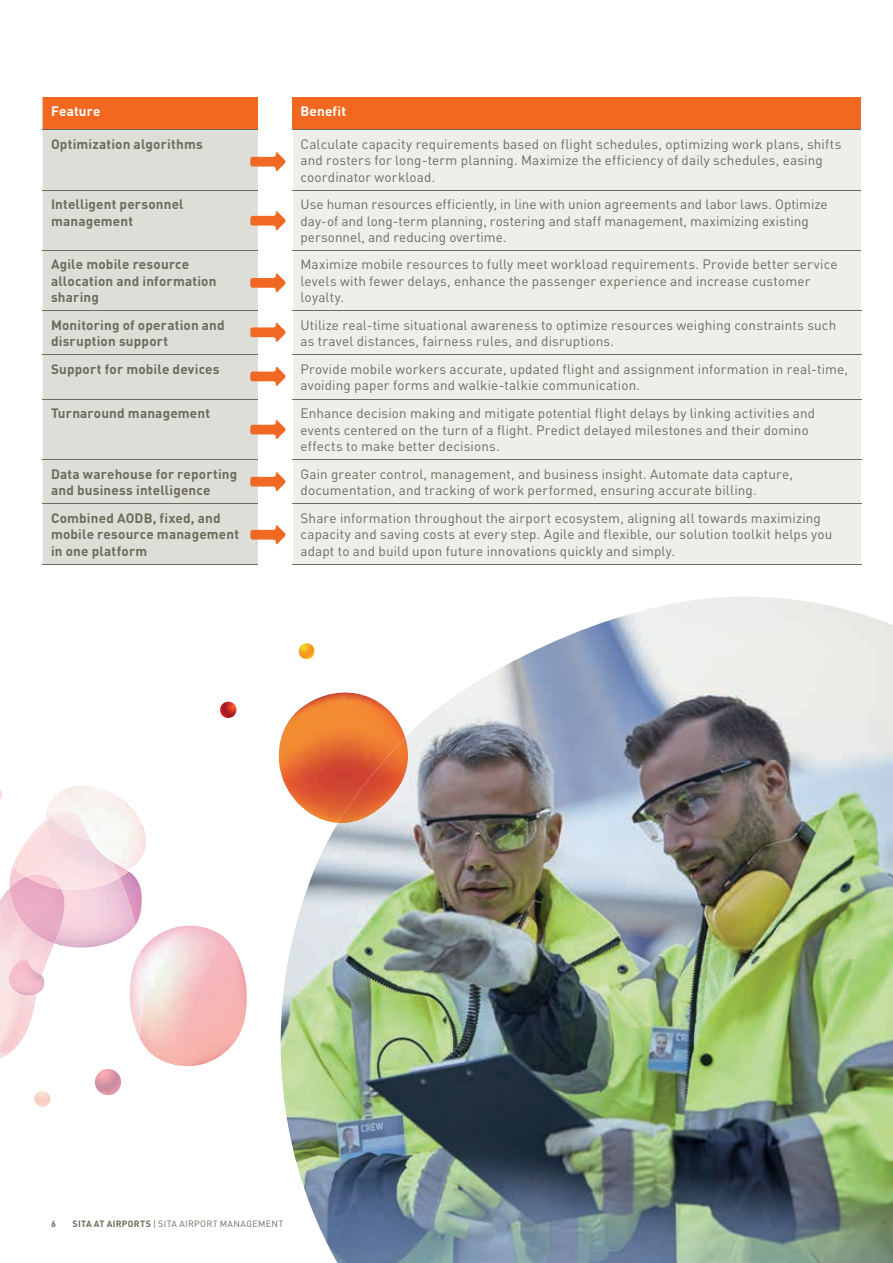
<style>
.page{position:relative;width:893px;height:1263px;background:#fff}
.page>*{position:absolute;margin:0;border:0;box-sizing:border-box;transform-origin:0 0}
.t1{font:13.5px/16.5px "DIN Pro";letter-spacing:.01em;color:#6d6c5c}
.t2{font:700 13.5px/16.5px "DIN Pro";letter-spacing:.015em;color:#6d6c5c}
.t3{font:700 13.5px "DIN Pro";letter-spacing:.015em;color:#fff}
.t4{font:9px "DIN Pro";letter-spacing:.03em;color:#6d6c5c}
.t5{font:700 9px "DIN Pro";color:#6d6c5c}
.s1{font-weight:700}
</style>
<div class="page">
<img style="left:310px;top:597px;width:583px;height:666px">
<img style="left:286px;top:597px;width:455px;height:608px">
<img style="left:140px;top:887px;width:2px;height:28px">
<img style="left:140px;top:926px;width:107px;height:140px">
<img style="left:9px;top:877px;width:131px;height:224px">
<img style="left:0;top:888px;width:54px;height:171px">
<img style="left:10px;top:871px;width:125px;height:76px">
<img style="left:10px;top:877px;width:54px;height:66px">
<img style="left:129px;top:952px;width:15px;height:86px">
<img style="left:42px;top:976px;width:2px;height:17px">
<img style="left:9px;top:959px;width:33px;height:36px">
<img style="left:34px;top:1091px;width:16px;height:16px">
<img style="left:95px;top:1069px;width:28px;height:26px">
<svg style="left:120px;top:870px;width:9px;height:8px"></svg>
<img style="left:120px;top:823px;width:26px;height:47px">
<img style="left:120px;top:861px;width:7px;height:12px">
<svg style="left:0;top:789px;width:2px;height:10px"></svg>
<img style="left:13px;top:823px;width:107px;height:67px">
<img style="left:27px;top:875px;width:34px;height:14px">
<img style="left:46px;top:823px;width:72px;height:51px">
<img style="left:42px;top:795px;width:100px;height:28px">
<img style="left:63px;top:786px;width:52px;height:55px">
<img style="left:42px;top:795px;width:5px;height:14px">
<img style="left:47px;top:791px;width:54px;height:50px">
<img style="left:51px;top:811px;width:40px;height:29px">
<hr style="left:292px;top:564px;width:570px;height:1px;background:#6d6c5c">
<svg style="left:220px;top:702px;width:17px;height:16px"></svg>
<svg style="left:298px;top:643px;width:18px;height:17px"></svg>
<img style="left:279px;top:692px;width:126px;height:131px">
<img style="left:338px;top:737px;width:70px;height:86px">
<svg style="left:43px;top:97px;width:818px;height:468px;background:#e8ded5"></svg>
<p class="t3" style="left:51px;top:100px;width:51px">Feature</p>
<p class="t3" style="left:300px;top:100px;width:47px">Benefit</p>
<p class="t2" style="left:51px;top:134px;width:153px">Optimization algorithms</p>
<p class="t1" style="left:300px;top:134px;width:542px">Calculate capacity requirements based on flight schedules, optimizing work plans, shifts and rosters for long-term planning. Maximize the efficiency of daily schedules, easing coordinator workload.</p>
<p class="t2" style="left:51px;top:194px;width:134px">Intelligent personnel management</p>
<p class="t1" style="left:300px;top:195px;width:529px">Use human resources efficiently, in line with union agreements and labor laws. Optimize day-of and long-term planning, rostering and staff management, maximizing existing personnel, and reducing overtime.</p>
<p class="t2" style="left:51px;top:255px;width:167px">Agile mobile resource allocation and information sharing</p>
<p class="t1" style="left:300px;top:255px;width:539px">Maximize mobile resources to fully meet workload requirements. Provide better service levels with fewer delays, enhance the passenger experience and increase customer loyalty.</p>
<p class="t2" style="left:51px;top:315px;width:175px">Monitoring of operation and disruption support</p>
<p class="t1" style="left:300px;top:315px;width:537px">Utilize real-time situational awareness to optimize resources weighing constraints such as travel distances, fairness rules, and disruptions.</p>
<p class="t2" style="left:51px;top:359px;width:170px">Support for mobile devices</p>
<p class="t1" style="left:300px;top:359px;width:549px">Provide mobile workers accurate, updated flight and assignment information in real-time, avoiding paper forms and walkie-talkie communication.</p>
<p class="t2" style="left:51px;top:404px;width:161px">Turnaround management</p>
<p class="t1" style="left:300px;top:404px;width:516px">Enhance decision making and mitigate potential flight delays by linking activities and events centered on the turn of a flight. Predict delayed milestones and their domino effects to make better decisions.</p>
<p class="t2" style="left:51px;top:464px;width:188px">Data warehouse for reporting and business intelligence</p>
<p class="t1" style="left:300px;top:464px;width:494px">Gain greater control, management, and business insight. Automate data capture, documentation, and tracking of work performed, ensuring accurate billing.</p>
<p class="t2" style="left:51px;top:508px;width:190px">Combined AODB, fixed, and mobile resource management in one platform</p>
<p class="t1" style="left:300px;top:508px;width:533px">Share information throughout the airport ecosystem, aligning all towards maximizing capacity and saving costs at every step. Agile and flexible, our solution toolkit helps you adapt to and build upon future innovations quickly and simply.</p>
<p class="t5" style="left:51px;top:1216px;width:6px">6</p>
<p class="t4" style="left:72px;top:1217px;width:212px"><span class="s1">SITA AT AIRPORTS</span> | SITA AIRPORT MANAGEMENT</p>
</div>
